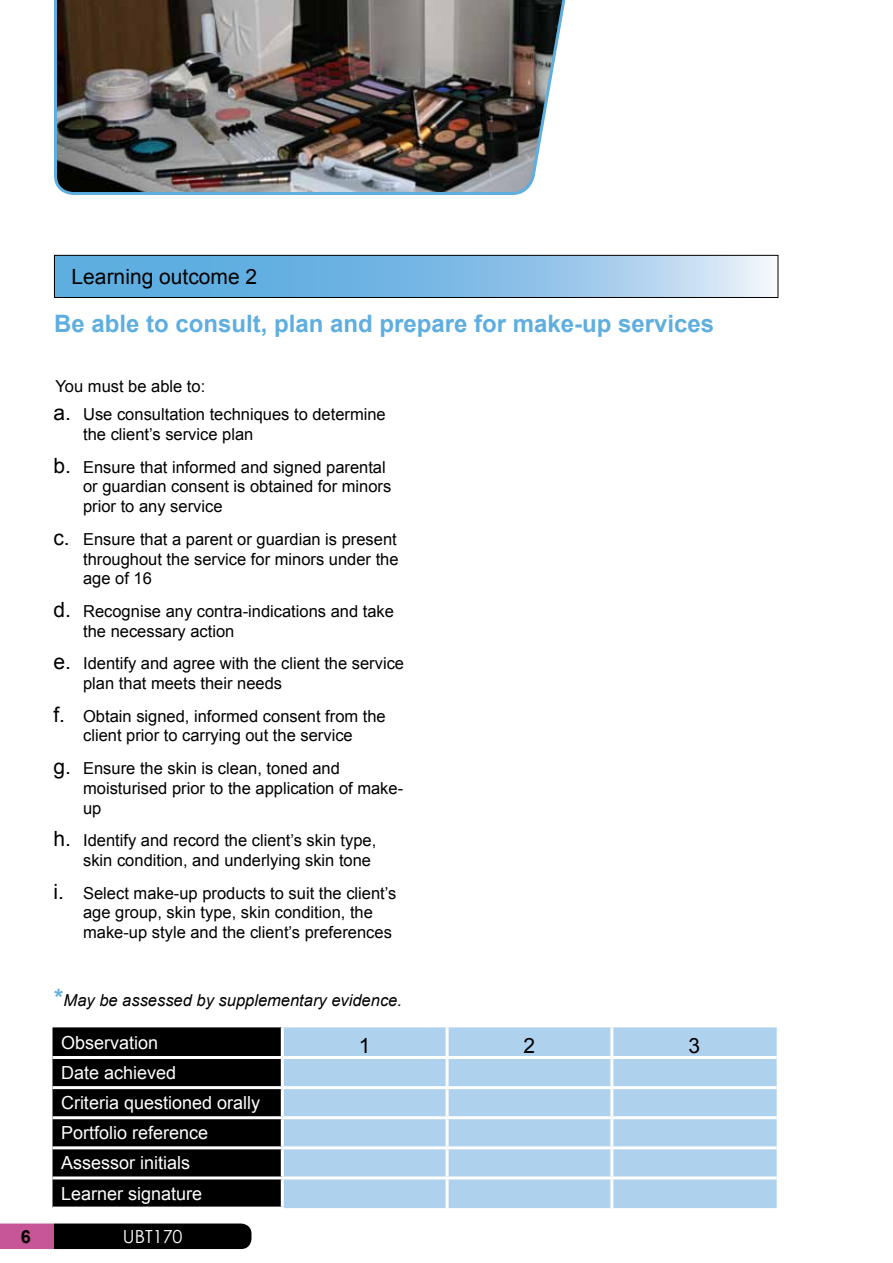
<style>
.page{position:relative;width:893px;height:1263px;background:#fff}
.page>*{position:absolute;margin:0;border:0;box-sizing:border-box;transform-origin:0 0}
.t1{font:700 24px "Arial";color:#5eaee0}
.t2{font:21px "Arial";color:#000}
.t3{font:18px/30.2px "Arial";color:#fff}
.t4{font:18px "Century Gothic";color:#fff}
.t5{font:700 18px "Arial";color:#000}
.t6{font:16.5px/19.8px "Arial";color:#000}
.t7{font:italic 16.5px "Arial";color:#000}
.s1{font-size:21px}
.s2{font-weight:700;font-style:normal;font-size:24px;color:#5eaee0}
</style>
<div class="page">
<svg style="left:56px;top:257px;width:714px;height:39px;background:#85bee7"></svg>
<div style="left:54px;top:255px;width:724px;height:43px;border:1px solid #000"></div>
<svg style="left:0;top:1223px;width:251px;height:26px;background:#301825"></svg>
<div style="left:52px;top:1027px;width:229px;height:179px;background:#000"></div>
<div style="left:284px;top:1027px;width:493px;height:181px;background:#aed1ee"></div>
<hr style="left:446px;top:1027px;width:3px;height:29px;background:#fff">
<hr style="left:610px;top:1027px;width:3px;height:29px;background:#fff">
<hr style="left:282px;top:1056px;width:165px;height:3px;background:#fff">
<hr style="left:447px;top:1056px;width:165px;height:3px;background:#fff">
<hr style="left:446px;top:1059px;width:3px;height:27px;background:#fff">
<hr style="left:612px;top:1056px;width:165px;height:3px;background:#fff">
<hr style="left:610px;top:1059px;width:3px;height:27px;background:#fff">
<hr style="left:282px;top:1086px;width:165px;height:3px;background:#fff">
<hr style="left:447px;top:1086px;width:165px;height:3px;background:#fff">
<hr style="left:446px;top:1089px;width:3px;height:27px;background:#fff">
<hr style="left:612px;top:1086px;width:165px;height:3px;background:#fff">
<hr style="left:610px;top:1089px;width:3px;height:27px;background:#fff">
<hr style="left:52px;top:1116px;width:230px;height:3px;background:#fff">
<hr style="left:282px;top:1116px;width:165px;height:3px;background:#fff">
<hr style="left:447px;top:1116px;width:165px;height:3px;background:#fff">
<hr style="left:446px;top:1119px;width:3px;height:27px;background:#fff">
<hr style="left:612px;top:1116px;width:165px;height:3px;background:#fff">
<hr style="left:610px;top:1119px;width:3px;height:27px;background:#fff">
<hr style="left:52px;top:1146px;width:230px;height:3px;background:#fff">
<hr style="left:282px;top:1146px;width:165px;height:3px;background:#fff">
<hr style="left:447px;top:1146px;width:165px;height:3px;background:#fff">
<hr style="left:446px;top:1149px;width:3px;height:27px;background:#fff">
<hr style="left:612px;top:1146px;width:165px;height:3px;background:#fff">
<hr style="left:610px;top:1149px;width:3px;height:27px;background:#fff">
<hr style="left:52px;top:1176px;width:230px;height:3px;background:#fff">
<hr style="left:282px;top:1176px;width:165px;height:3px;background:#fff">
<hr style="left:447px;top:1176px;width:165px;height:3px;background:#fff">
<hr style="left:446px;top:1179px;width:3px;height:29px;background:#fff">
<hr style="left:612px;top:1176px;width:165px;height:3px;background:#fff">
<hr style="left:610px;top:1179px;width:3px;height:29px;background:#fff">
<hr style="left:52px;top:1056px;width:230px;height:3px;background:#fff">
<hr style="left:52px;top:1086px;width:230px;height:3px;background:#fff">
<img style="left:54px;top:0;width:512px;height:195px">
<p class="t2" style="left:72px;top:263px;width:187px">Learning outcome 2</p>
<h1 class="t1" style="left:54px;top:308px;width:662px">Be able to consult, plan and prepare for make-up services</h1>
<p class="t6" style="left:56px;top:376px;width:151px">You must be able to:</p>
<p class="t6" style="left:83px;top:405px;width:304px;text-indent:-30px"><span class="s1">a.</span> Use consultation techniques to determine the client’s service plan</p>
<p class="t6" style="left:83px;top:457px;width:310px;text-indent:-30px"><span class="s1">b.</span> Ensure that informed and signed parental or guardian consent is obtained for minors prior to any service</p>
<p class="t6" style="left:83px;top:529px;width:317px;text-align:justify;text-indent:-30px"><span class="s1">c.</span> Ensure that a parent or guardian is present throughout the service for minors under the age of 16</p>
<p class="t6" style="left:83px;top:601px;width:312px;text-indent:-30px"><span class="s1">d.</span> Recognise any contra-indications and take the necessary action</p>
<p class="t6" style="left:83px;top:654px;width:322px;text-indent:-30px"><span class="s1">e.</span> Identify and agree with the client the service plan that meets their needs</p>
<p class="t6" style="left:53px;top:706px;width:334px;text-align:center"><span class="s1">f.</span> Obtain signed, informed consent from the client prior to carrying out the service</p>
<p class="t6" style="left:83px;top:758px;width:322px;text-indent:-30px"><span class="s1">g.</span> Ensure the skin is clean, toned and moisturised prior to the application of make&shy;up</p>
<p class="t6" style="left:83px;top:831px;width:295px;text-indent:-30px"><span class="s1">h.</span> Identify and record the client’s skin type, skin condition, and underlying skin tone</p>
<p class="t6" style="left:83px;top:883px;width:315px;text-indent:-30px"><span class="s1">i.</span> Select make-up products to suit the client’s age group, skin type, skin condition, the make-up style and the client’s preferences</p>
<p class="t7" style="left:54px;top:990px;width:349px"><span class="s2">*</span>May be assessed by supplementary evidence.</p>
<p class="t3" style="left:61px;top:1028px;width:99px">Observation</p>
<p class="t2" style="left:359px;top:1032px;width:13px">1</p>
<p class="t2" style="left:524px;top:1032px;width:13px">2</p>
<p class="t2" style="left:688px;top:1032px;width:13px">3</p>
<p class="t3" style="left:61px;top:1058px;width:201px">Date achieved<br>Criteria questioned orally<br>Portfolio reference<br>Assessor initials<br>Learner signature</p>
<p class="t5" style="left:21px;top:1225px;width:12px">6</p>
<p class="t4" style="left:123px;top:1223px;width:61px">UBT170</p>
</div>
